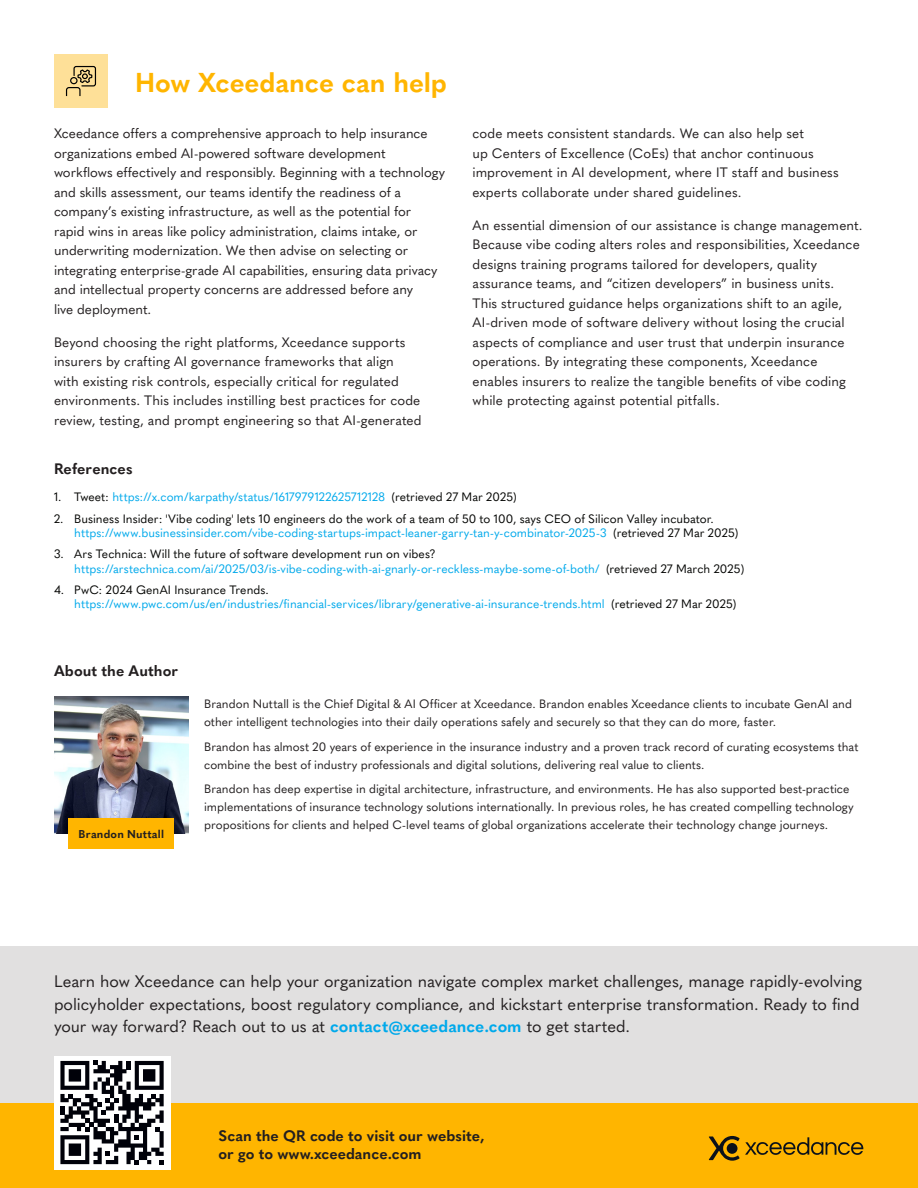
<style>
.page{position:relative;width:918px;height:1188px;background:#fff}
.page>*{position:absolute;margin:0;border:0;box-sizing:border-box;transform-origin:0 0}
.t1{font:700 27px "Quasimoda";letter-spacing:-.005em;color:#ffb500}
.t2{font:16.5px/22.5px "Quasimoda";color:#231f20}
.Subhead{font:700 15px/18px "Quasimoda";color:#231f20}
.Body{font:13.5px/19.5px "Quasimoda";letter-spacing:.005em;color:#231f20}
.Body-2{font:12px/18px "Quasimoda";color:#231f20}
.t3{font:12px/14.4px "Quasimoda";color:#00a9eb}
.t4{font:12px/14.4px "Quasimoda";color:#040503}
.Subhead-2{font:700 11.25px "Quasimoda";letter-spacing:.02em;color:#231f20}
.s1{color:#040503}
.s2{color:#00a9eb}
.s3{font-weight:700;color:#00a9eb}
</style>
<div class="page">
<div style="left:54px;top:54px;width:54px;height:54px;background:#fee098"></div>
<svg style="left:65px;top:65px;width:32px;height:32px"></svg>
<div style="left:0;top:946px;width:918px;height:242px;background:#e1e0e0"></div>
<div style="left:0;top:1103px;width:918px;height:85px;background:#ffb500"></div>
<svg style="left:709px;top:1136px;width:154px;height:25px"></svg>
<div style="left:727px;top:1143px;width:10px;height:11px;background:#0b111a;border-radius:50%"></div>
<div style="left:54px;top:1056px;width:116px;height:113px;background:#fff"></div>
<svg style="left:60px;top:1061px;width:104px;height:103px"></svg>
<img style="left:54px;top:696px;width:135px;height:137px">
<div style="left:68px;top:818px;width:106px;height:30px;background:#ffb500"></div>
<p class="t1" style="left:135px;top:61px;width:314px">How Xceedance can help</p>
<p class="Body" style="left:54px;top:123px;width:393px">Xceedance offers a comprehensive approach to help insurance organizations embed AI-powered software development workflows effectively and responsibly. Beginning with a technology and skills assessment, our teams identify the readiness of a company’s existing infrastructure, as well as the potential for rapid wins in areas like policy administration, claims intake, or underwriting modernization. We then advise on selecting or integrating enterprise-grade AI capabilities, ensuring data privacy and intellectual property concerns are addressed before any<br>live deployment.</p>
<p class="Body" style="left:54px;top:331px;width:369px">Beyond choosing the right platforms, Xceedance supports insurers by crafting AI governance frameworks that align with existing risk controls, especially critical for regulated environments. This includes instilling best practices for code review, testing, and prompt engineering so that AI-generated</p>
<p class="Body" style="left:472px;top:123px;width:368px">code meets consistent standards. We can also help set<br>up Centers of Excellence (CoEs) that anchor continuous improvement in AI development, where IT staff and business experts collaborate under shared guidelines.</p>
<p class="Body" style="left:472px;top:214px;width:392px">An essential dimension of our assistance is change management.<br>Because vibe coding alters roles and responsibilities, Xceedance designs training programs tailored for developers, quality assurance teams, and “citizen developers” in business units.<br>This structured guidance helps organizations shift to an agile, AI-driven mode of software delivery without losing the crucial aspects of compliance and user trust that underpin insurance operations. By integrating these components, Xceedance enables insurers to realize the tangible benefits of vibe coding while protecting against potential pitfalls.</p>
<p class="Subhead" style="left:54px;top:458px;width:80px">References</p>
<p class="t3" style="left:54px;top:489px;width:464px"><span class="s1">1. Tweet:</span> https://x.com/karpathy/status/1617979122625712128 <span class="s1">(retrieved 27 Mar 2025)</span></p>
<p class="t4" style="left:74px;top:510px;width:666px;text-indent:-20px">2. Business Insider: 'Vibe coding' lets 10 engineers do the work of a team of 50 to 100, says CEO of Silicon Valley incubator. <span class="s2">https://www.businessinsider.com/vibe-coding-startups-impact-leaner-garry-tan-y-combinator-2025-3</span> (retrieved 27 Mar 2025)</p>
<p class="t3" style="left:74px;top:546px;width:672px;text-indent:-20px"><span class="s1">3. Ars Technica: Will the future of software development run on vibes? </span>https://arstechnica.com/ai/2025/03/is-vibe-coding-with-ai-gnarly-or-reckless-maybe-some-of-both/ <span class="s1">(retrieved 27 March 2025)</span></p>
<p class="t3" style="left:74px;top:581px;width:664px;text-indent:-20px"><span class="s1">4. PwC: 2024 GenAI Insurance Trends. </span>https://www.pwc.com/us/en/industries/financial-services/library/generative-ai-insurance-trends.html <span class="s1">(retrieved 27 Mar 2025)</span></p>
<p class="Subhead" style="left:54px;top:661px;width:126px">About the Author</p>
<p class="Subhead-2" style="left:78px;top:826px;width:87px">Brandon Nuttall</p>
<p class="Body-2" style="left:204px;top:694px;width:649px">Brandon Nuttall is the Chief Digital &amp; AI Officer at Xceedance. Brandon enables Xceedance clients to incubate GenAI and other intelligent technologies into their daily operations safely and securely so that they can do more, faster.</p>
<p class="Body-2" style="left:204px;top:737px;width:656px">Brandon has almost 20 years of experience in the insurance industry and a proven track record of curating ecosystems that combine the best of industry professionals and digital solutions, delivering real value to clients.</p>
<p class="Body-2" style="left:204px;top:779px;width:651px">Brandon has deep expertise in digital architecture, infrastructure, and environments. He has also supported best-practice implementations of insurance technology solutions internationally. In previous roles, he has created compelling technology propositions for clients and helped C-level teams of global organizations accelerate their technology change journeys.</p>
<p class="t2" style="left:54px;top:969px;width:810px">Learn how Xceedance can help your organization navigate complex market challenges, manage rapidly-evolving policyholder expectations, boost regulatory compliance, and kickstart enterprise transformation. Ready to find your way forward? Reach out to us at <span class="s3">contact@xceedance.com</span> to get started.</p>
<p class="Subhead" style="left:219px;top:1125px;width:268px">Scan the QR code to visit our website, or go to www.xceedance.com</p>
</div>
